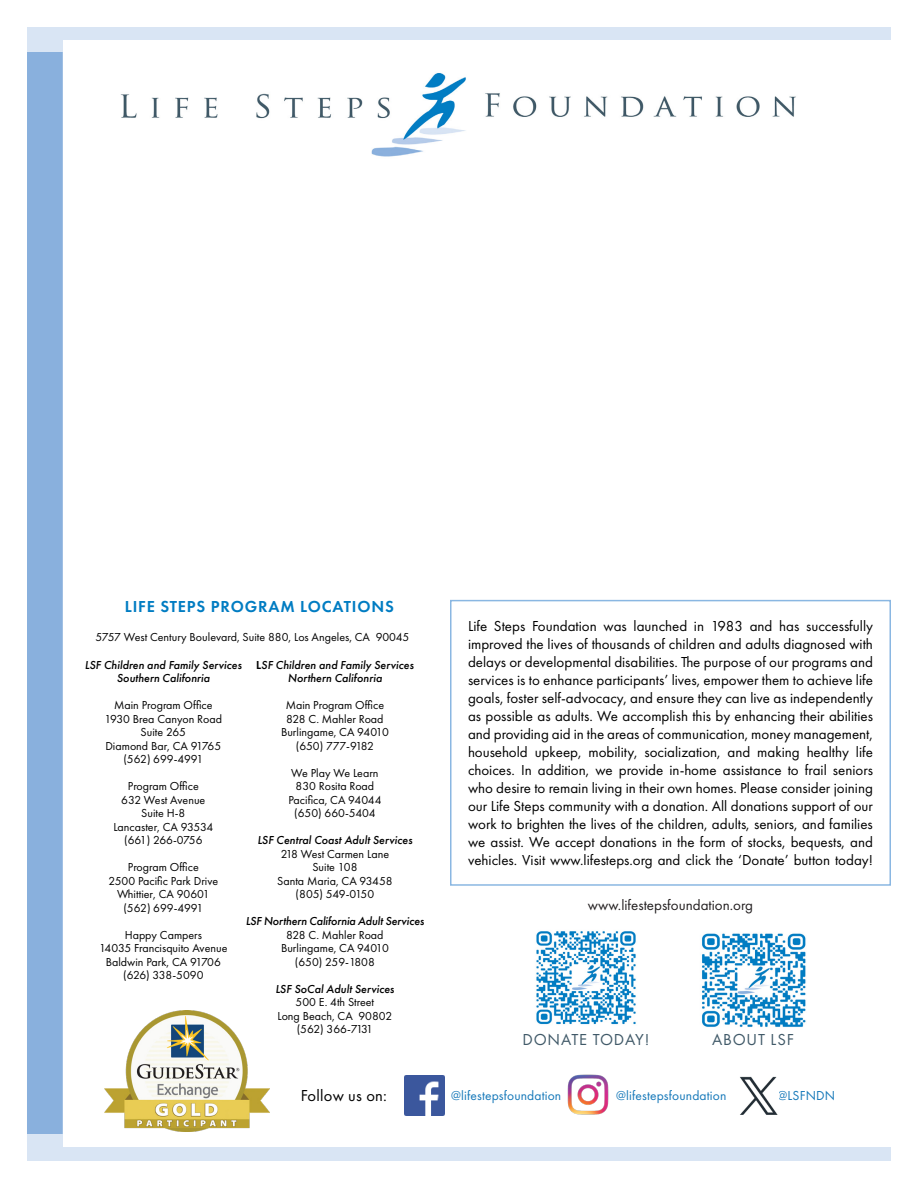
<style>
.page{position:relative;width:918px;height:1188px;background:#fff}
.page>*{position:absolute;margin:0;border:0;box-sizing:border-box;transform-origin:0 0}
.t1{font:600 16.5px "Futura PT";letter-spacing:.05em;color:#007cc2}
.t2{font:16.5px "Futura PT";letter-spacing:.05em;color:#405968}
.t3{font:16.5px "Futura PT";letter-spacing:.015em;color:#000}
.Address{font:15px/18px "Futura PT";color:#000;text-align:justify}
.t4{font:15px "Futura PT";color:#231f20}
.t5{font:13.5px "Futura PT";letter-spacing:.01em;color:#1578b9}
.Address-2{font:12px "Futura PT";color:#000}
.Address-3{font:italic 500 12px "Futura PT";color:#000}
.Address-4{font:12px "Futura PT";letter-spacing:-.035em;color:#000}
.Address-5{font:12px "Futura PT";letter-spacing:-.025em;color:#000}
.s1{font-weight:600;font-style:normal}
</style>
<div class="page">
<img style="left:404px;top:1075px;width:40px;height:40px">
<img style="left:568px;top:1074px;width:40px;height:40px">
<div style="left:450px;top:600px;width:441px;height:286px;border:2px solid #8ab7e2"></div>
<img style="left:536px;top:931px;width:100px;height:94px">
<img style="left:702px;top:933px;width:104px;height:94px">
<img style="left:120px;top:73px;width:676px;height:84px">
<img style="left:740px;top:1076px;width:38px;height:39px">
<img style="left:105px;top:1011px;width:165px;height:120px">
<div style="left:27px;top:52px;width:36px;height:1091px;background:#89b0dd"></div>
<div style="left:27px;top:1134px;width:36px;height:27px;background:#d9e5f4"></div>
<div style="left:58px;top:1147px;width:833px;height:14px;background:#d9e5f4"></div>
<div style="left:27px;top:27px;width:36px;height:25px;background:#d9e5f4"></div>
<div style="left:58px;top:27px;width:833px;height:13px;background:#d9e5f4"></div>
<p class="t1" style="left:125px;top:597px;width:271px">LIFE STEPS PROGRAM LOCATIONS</p>
<p class="Address-2" style="left:96px;top:630px;width:315px">5757 West Century Boulevard, Suite 880, Los Angeles, CA 90045</p>
<p class="Address-3" style="left:256px;top:657px;width:159px"><span class="s1">L</span>SF Children and Family Services</p>
<p class="Address-3" style="left:288px;top:671px;width:96px">Northern Califonria</p>
<p class="Address-2" style="left:286px;top:698px;width:100px">Main Program Office</p>
<p class="Address-2" style="left:286px;top:712px;width:99px">828 C. Mahler Road</p>
<p class="Address-2" style="left:281px;top:725px;width:109px">Burlingame, CA 94010</p>
<p class="Address-2" style="left:296px;top:739px;width:80px">(650) 777-9182</p>
<p class="Address-2" style="left:291px;top:766px;width:89px">We Play We Learn</p>
<p class="Address-2" style="left:296px;top:779px;width:80px">830 Rosita Road</p>
<p class="Address-2" style="left:288px;top:793px;width:95px">Pacifica, CA 94044</p>
<p class="Address-2" style="left:294px;top:806px;width:83px">(650) 660-5404</p>
<p class="Address-3" style="left:257px;top:833px;width:157px">LSF Central Coast Adult Services</p>
<p class="Address-2" style="left:281px;top:847px;width:110px">218 West Carmen Lane</p>
<p class="Address-2" style="left:312px;top:860px;width:47px">Suite 108</p>
<p class="Address-2" style="left:277px;top:874px;width:117px">Santa Maria, CA 93458</p>
<p class="Address-5" style="left:296px;top:887px;width:80px">(805) 549-0150</p>
<p class="Address-3" style="left:246px;top:914px;width:180px">LSF Northern California Adult Services</p>
<p class="Address-2" style="left:286px;top:928px;width:99px">828 C. Mahler Road</p>
<p class="Address-2" style="left:281px;top:941px;width:109px">Burlingame, CA 94010</p>
<p class="Address-2" style="left:295px;top:955px;width:81px">(650) 259-1808</p>
<p class="Address-3" style="left:275px;top:981px;width:120px">LSF SoCal Adult Services</p>
<p class="Address-2" style="left:296px;top:995px;width:80px">500 E. 4th Street</p>
<p class="Address-2" style="left:277px;top:1009px;width:117px">Long Beach, CA 90802</p>
<p class="Address-4" style="left:297px;top:1022px;width:78px">(562) 366-7131</p>
<p class="Address-3" style="left:85px;top:657px;width:158px">LSF Children and Family Services</p>
<p class="Address-3" style="left:117px;top:671px;width:95px">Southern Califonria</p>
<p class="Address-2" style="left:114px;top:698px;width:100px">Main Program Office</p>
<p class="Address-2" style="left:105px;top:712px;width:119px">1930 Brea Canyon Road</p>
<p class="Address-2" style="left:141px;top:725px;width:47px">Suite 265</p>
<p class="Address-2" style="left:105px;top:739px;width:117px">Diamond Bar, CA 91765</p>
<p class="Address-2" style="left:123px;top:752px;width:81px">(562) 699-4991</p>
<p class="Address-2" style="left:128px;top:779px;width:72px">Program Office</p>
<p class="Address-2" style="left:121px;top:793px;width:86px">632 West Avenue</p>
<p class="Address-2" style="left:141px;top:806px;width:46px">Suite H-8</p>
<p class="Address-2" style="left:113px;top:820px;width:102px">Lancaster, CA 93534</p>
<p class="Address-4" style="left:124px;top:833px;width:80px">(661) 266-0756</p>
<p class="Address-2" style="left:128px;top:860px;width:72px">Program Office</p>
<p class="Address-2" style="left:108px;top:874px;width:111px">2500 Pacific Park Drive</p>
<p class="Address-2" style="left:117px;top:887px;width:94px">Whittier, CA 90601</p>
<p class="Address-2" style="left:123px;top:901px;width:81px">(562) 699-4991</p>
<p class="Address-2" style="left:125px;top:928px;width:79px">Happy Campers</p>
<p class="Address-2" style="left:99px;top:941px;width:130px">14035 Francisquito Avenue</p>
<p class="Address-2" style="left:106px;top:955px;width:117px">Baldwin Park, CA 91706</p>
<p class="Address-2" style="left:123px;top:968px;width:82px">(626) 338-5090</p>
<p class="Address" style="left:468px;top:617px;width:407px">Life Steps Foundation was launched in 1983 and has successfully improved the lives of thousands of children and adults diagnosed with delays or developmental disabilities. The purpose of our programs and services is to enhance participants’ lives, empower them to achieve life goals, foster self-advocacy, and ensure they can live as independently as possible as adults. We accomplish this by enhancing their abilities and providing aid in the areas of communication, money management, household upkeep, mobility, socialization, and making healthy life choices. In addition, we provide in-home assistance to frail seniors who desire to remain living in their own homes. Please consider joining our Life Steps community with a donation. All donations support of our work to brighten the lives of the children, adults, seniors, and families we assist. We accept donations in the form of stocks, bequests, and vehicles. Visit www.lifesteps.org and click the ‘Donate’ button today!</p>
<p class="t4" style="left:588px;top:897px;width:167px">www.lifestepsfoundation.org</p>
<p class="t2" style="left:522px;top:1030px;width:128px">DONATE TODAY!</p>
<p class="t2" style="left:712px;top:1030px;width:83px">ABOUT LSF</p>
<p class="t3" style="left:301px;top:1086px;width:88px">Follow us on:</p>
<p class="t5" style="left:451px;top:1088px;width:112px">@lifestepsfoundation</p>
<p class="t5" style="left:616px;top:1087px;width:112px">@lifestepsfoundation</p>
<p class="t5" style="left:778px;top:1088px;width:59px">@LSFNDN</p>
</div>
